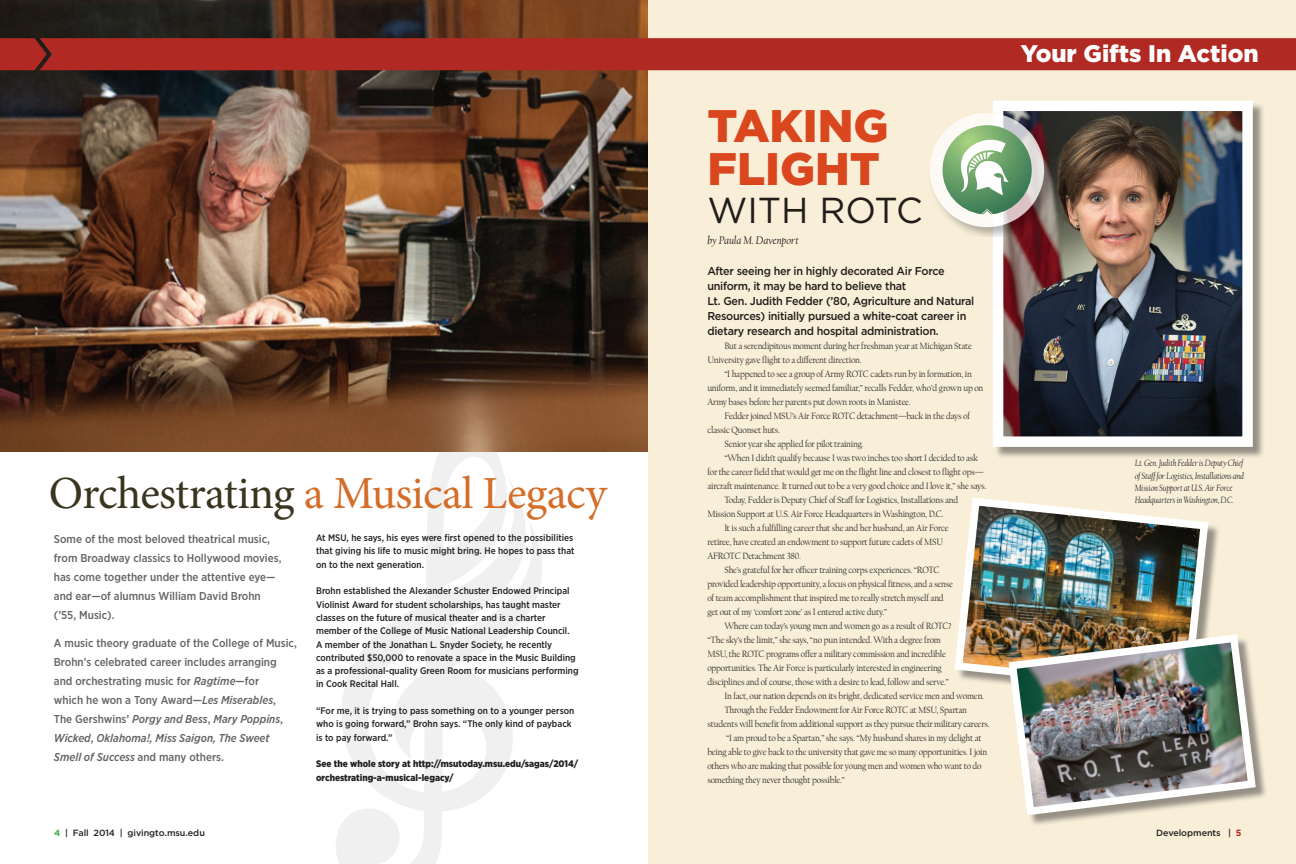
<style>
.page{position:relative;width:1296px;height:864px;background:#fff}
.page>*{position:absolute;margin:0;border:0;box-sizing:border-box;transform-origin:0 0}
.t1{font:46px "Minion Pro";letter-spacing:-.015em;color:#d46d27}
.t2{font:900 45.6px/42.5px "Gotham";color:#e04c24}
.t3{font:36.1px "Gotham";color:#231f20}
.t4{font:900 24px "Gotham";color:#fff}
.t5{font:500 11.4px/19px "Gotham Narrow";color:#636366}
.t6{font:500 11.4px/15.2px "Gotham";letter-spacing:-.025em;color:#231f20;scale:.95 1}
.t7{font:italic 11.4px "Californian FB";color:#231f20}
.t8{font:9.5px/14px "Californian FB";letter-spacing:-.025em;color:#312f30;scale:.95 1}
.t9{font:500 9.5px/13.3px "Gotham Narrow";color:#231f20}
.t10{font:italic 9.5px/12.3px "Californian FB";letter-spacing:-.025em;color:#312f30;scale:.95 1}
.t11{font:900 9.5px/13.3px "Gotham Narrow";color:#231f20}
.t12{font:500 9px "Gotham";letter-spacing:-.01em;color:#231f20}
.s1{color:#3a3520}
.s2{font-style:italic}
.s3{font-weight:700;color:#40ae49}
.s4{font-weight:700;color:#b02a23}
</style>
<div class="page">
<svg style="left:331px;top:451px;width:250px;height:413px"></svg>
<div style="left:648px;top:0;width:648px;height:864px;background:#f9efd9"></div>
<img style="left:0;top:0;width:648px;height:451px">
<div style="left:0;top:38px;width:1296px;height:32px;background:#b02a23"></div>
<div style="left:994px;top:102px;width:271px;height:357px;background:#231f20;opacity:.46"></div>
<img style="left:1004px;top:112px;width:238px;height:324px">
<div style="left:993px;top:101px;width:260px;height:346px;border:10px solid #fff"></div>
<div style="left:956px;top:499px;width:265px;height:207px;background:#231f20;opacity:.46"></div>
<img style="left:954px;top:497px;width:259px;height:201px">
<div style="left:1010px;top:636px;width:258px;height:191px;background:#231f20;opacity:.46"></div>
<img style="left:1005px;top:630px;width:255px;height:189px">
<img style="left:930px;top:109px;width:127px;height:128px">
<svg style="left:930px;top:113px;width:114px;height:114px;background:#f2eeeb"></svg>
<svg style="left:943px;top:125px;width:89px;height:89px;background:#99ba99"></svg>
<p class="t1" style="left:49px;top:462px;width:560px"><span class="s1">Orchestrating</span> a Musical Legacy</p>
<p class="t9" style="left:316px;top:531px;width:260px">At MSU, he says, his eyes were first opened to the possibilities that giving his life to music might bring. He hopes to pass that on to the next generation.</p>
<p class="t9" style="left:316px;top:584px;width:264px">Brohn established the Alexander Schuster Endowed Principal Violinist Award for student scholarships, has taught master classes on the future of musical theater and is a charter member of the College of Music National Leadership Council.<br>A member of the Jonathan L. Snyder Society, he recently contributed $50,000 to renovate a space in the Music Building as a professional-quality Green Room for musicians performing in Cook Recital Hall.</p>
<p class="t9" style="left:316px;top:704px;width:260px">“For me, it is trying to pass something on to a younger person who is going forward,” Brohn says. “The only kind of payback is to pay forward.”</p>
<p class="t11" style="left:316px;top:757px;width:264px">See the whole story at http://msutoday.msu.edu/sagas/2014/ orchestrating-a-musical-legacy/</p>
<p class="t5" style="left:54px;top:529px;width:229px">Some of the most beloved theatrical music, from Broadway classics to Hollywood movies, has come together under the attentive eye— and ear—of alumnus William David Brohn (’55, Music).</p>
<p class="t5" style="left:54px;top:634px;width:245px">A music theory graduate of the College of Music, Brohn’s celebrated career includes arranging and orchestrating music for <span class="s2">Ragtime</span>—for<br>which he won a Tony Award—<span class="s2">Les Miserables</span>, The Gershwins’ <span class="s2">Porgy and Bess</span>, <span class="s2">Mary Poppins</span>, <span class="s2">Wicked</span>, <span class="s2">Oklahoma!, Miss Saigon, The Sweet Smell of Success</span> and many others.</p>
<p class="t12" style="left:54px;top:826px;width:152px"><span class="s3">4</span> | Fall 2014 | givingto.msu.edu</p>
<h2 class="t2" style="left:707px;top:104px;width:183px">TAKING<br>FLIGHT</h2>
<h3 class="t3" style="left:707px;top:188px;width:217px">WITH ROTC</h3>
<p class="t7" style="left:707px;top:234px;width:93px">by Paula M. Davenport</p>
<p class="t6" style="left:707px;top:263px;width:283px">After seeing her in highly decorated Air Force uniform, it may be hard to believe that<br>Lt. Gen. Judith Fedder (’80, Agriculture and Natural Resources) initially pursued a white-coat career in dietary research and hospital administration.</p>
<p class="t8" style="left:707px;top:340px;width:280px;text-indent:17px">But a serendipitous moment during her freshman year at Michigan State<br>University gave flight to a different direction.</p>
<p class="t8" style="left:707px;top:368px;width:292px;text-indent:17px">“I happened to see a group of Army ROTC cadets run by in formation, in uniform, and it immediately seemed familiar,” recalls Fedder, who’d grown up on<br>Army bases before her parents put down roots in Manistee.</p>
<p class="t8" style="left:724px;top:410px;width:260px">Fedder joined MSU’s Air Force ROTC detachment—back in the days of</p>
<p class="t8" style="left:707px;top:424px;width:78px">classic Quonset huts.</p>
<p class="t8" style="left:724px;top:438px;width:148px">Senior year she applied for pilot training.</p>
<p class="t8" style="left:724px;top:452px;width:269px">“When I didn’t qualify because I was two inches too short I decided to ask</p>
<p class="t8" style="left:707px;top:466px;width:292px">for the career field that would get me on the flight line and closest to flight ops—</p>
<p class="t8" style="left:707px;top:480px;width:295px">aircraft maintenance. It turned out to be a very good choice and I love it,” she says.</p>
<p class="t8" style="left:724px;top:494px;width:248px">Today, Fedder is Deputy Chief of Staff for Logistics, Installations and</p>
<p class="t8" style="left:707px;top:508px;width:250px">Mission Support at U.S. Air Force Headquarters in Washington, D.C.</p>
<p class="t8" style="left:724px;top:522px;width:238px">It is such a fulfilling career that she and her husband, an Air Force</p>
<p class="t8" style="left:707px;top:536px;width:250px">retiree, have created an endowment to support future cadets of MSU</p>
<p class="t8" style="left:707px;top:550px;width:100px">AFROTC Detachment 380.</p>
<p class="t8" style="left:724px;top:564px;width:228px">She’s grateful for her officer training corps experiences. “ROTC</p>
<p class="t8" style="left:707px;top:578px;width:260px">provided leadership opportunity, a focus on physical fitness, and a sense</p>
<p class="t8" style="left:707px;top:592px;width:250px">of team accomplishment that inspired me to really stretch myself and</p>
<p class="t8" style="left:707px;top:606px;width:191px">get out of my ‘comfort zone’ as I entered active duty.”</p>
<p class="t8" style="left:724px;top:620px;width:241px">Where can today’s young men and women go as a result of ROTC?</p>
<p class="t8" style="left:707px;top:634px;width:247px">“The sky’s the limit,” she says, “no pun intended. With a degree from</p>
<p class="t8" style="left:707px;top:648px;width:253px">MSU, the ROTC programs offer a military commission and incredible</p>
<p class="t8" style="left:707px;top:662px;width:248px">opportunities. The Air Force is particularly interested in engineering</p>
<p class="t8" style="left:707px;top:676px;width:256px">disciplines and of course, those with a desire to lead, follow and serve.”</p>
<p class="t8" style="left:724px;top:690px;width:275px">In fact, our nation depends on its bright, dedicated service men and women.</p>
<p class="t8" style="left:724px;top:704px;width:257px">Through the Fedder Endowment for Air Force ROTC at MSU, Spartan</p>
<p class="t8" style="left:707px;top:718px;width:299px">students will benefit from additional support as they pursue their military careers.</p>
<p class="t8" style="left:726px;top:732px;width:271px">“I am proud to be a Spartan,” she says. “My husband shares in my delight at</p>
<p class="t8" style="left:707px;top:746px;width:296px">being able to give back to the university that gave me so many opportunities. I join</p>
<p class="t8" style="left:707px;top:760px;width:290px">others who are making that possible for young men and women who want to do</p>
<p class="t8" style="left:707px;top:774px;width:146px">something they never thought possible.”</p>
<p class="t4" style="left:1021px;top:37px;width:239px">Your Gifts In Action</p>
<p class="t10" style="left:1135px;top:457px;width:116px">Lt. Gen. Judith Fedder is Deputy Chief of Staff for Logistics, Installations and Mission Support at U.S. Air Force Headquarters in Washington, D.C.</p>
<p class="t12" style="left:1156px;top:826px;width:87px">Developments | <span class="s4">5</span></p>
</div>
